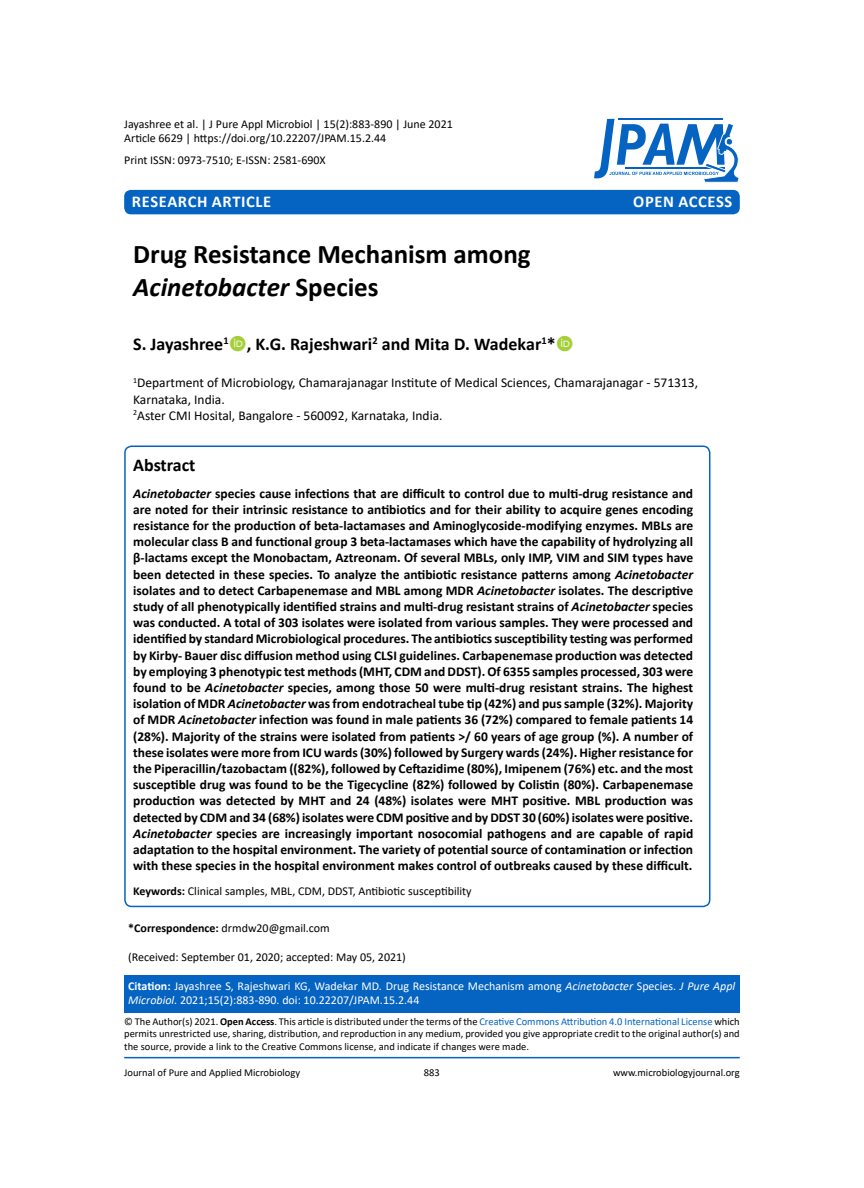
<style>
.page{position:relative;width:864px;height:1188px;background:#fff}
.page>*{position:absolute;margin:0;border:0;box-sizing:border-box;transform-origin:0 0}
.t1{font:700 27px/32.4px "Calibri";color:#000}
.t2{font:700 18px "Calibri";color:#000}
.t3{font:700 16.5px "Calibri";letter-spacing:.04em;color:#fff}
.t4{font:700 13.5px/16.2px "Calibri";color:#000;text-align:justify}
.t5{font:13.5px/16.2px "Calibri";color:#000}
.t6{font:12px/14.4px "Calibri";color:#000}
.t7{font:12px/14.4px "Calibri";color:#fff}
.t8{font:10.5px/12.6px "Calibri";color:#000;text-align:justify}
.s1{font-style:italic}
.s2{font-weight:700}
.s3{color:#0563c1}
</style>
<div class="page">
<div style="left:124px;top:975px;width:616px;height:37px;background:#0563c1"></div>
<hr style="left:124px;top:1057px;width:616px;height:1px;background:#0563c1">
<div style="left:124px;top:190px;width:616px;height:24px;background:#0563c1;border-radius:7px"></div>
<svg style="left:594px;top:119px;width:145px;height:64px"></svg>
<div style="left:124px;top:446px;width:586px;height:461px;border:2px solid #0563c1;border-radius:7px"></div>
<p class="t6" style="left:124px;top:116px;width:330px">Jayashree et al. | J Pure Appl Microbiol | 15(2):883-890 | June 2021<br>Article 6629 | https://doi.org/10.22207/JPAM.15.2.44</p>
<p class="t6" style="left:124px;top:152px;width:203px">Print ISSN: 0973-7510; E-ISSN: 2581-690X</p>
<p class="t3" style="left:132px;top:189px;width:141px">Research Article</p>
<p class="t3" style="left:633px;top:189px;width:84px">OPEN ACCESS</p>
<h1 class="t1" style="left:133px;top:238px;width:399px">Drug Resistance Mechanism among<br><span class="s1">Acinetobacter</span> Species</h1>
<h2 class="t2" style="left:133px;top:331px;width:424px">S. Jayashree<sup>1</sup> , K.G. Rajeshwari<sup>2</sup> and Mita D. Wadekar<sup>1</sup>*</h2>
<p class="t5" style="left:133px;top:375px;width:566px"><sup>1</sup>Department of Microbiology, Chamarajanagar Institute of Medical Sciences, Chamarajanagar - 571313,<br>Karnataka, India.<br><sup>2</sup>Aster CMI Hosital, Bangalore - 560092, Karnataka, India.</p>
<h2 class="t2" style="left:133px;top:452px;width:64px">Abstract</h2>
<p class="t4" style="left:133px;top:485px;width:562px"><span class="s1">Acinetobacter</span> species cause infections that are difficult to control due to multi-drug resistance and are noted for their intrinsic resistance to antibiotics and for their ability to acquire genes encoding resistance for the production of beta-lactamases and Aminoglycoside-modifying enzymes. MBLs are molecular class B and functional group 3 beta-lactamases which have the capability of hydrolyzing all β-lactams except the Monobactam, Aztreonam. Of several MBLs, only IMP, VIM and SIM types have been detected in these species. To analyze the antibiotic resistance patterns among <span class="s1">Acinetobacter </span>isolates and to detect Carbapenemase and MBL among MDR <span class="s1">Acinetobacter</span> isolates. The descriptive study of all phenotypically identified strains and multi-drug resistant strains of <span class="s1">Acinetobacter</span> species was conducted. A total of 303 isolates were isolated from various samples. They were processed and identified by standard Microbiological procedures. The antibiotics susceptibility testing was performed by Kirby- Bauer disc diffusion method using CLSI guidelines. Carbapenemase production was detected by employing 3 phenotypic test methods (MHT, CDM and DDST). Of 6355 samples processed, 303 were found to be <span class="s1">Acinetobacter</span> species, among those 50 were multi-drug resistant strains. The highest isolation of MDR <span class="s1">Acinetobacter</span> was from endotracheal tube tip (42%) and pus sample (32%). Majority of MDR <span class="s1">Acinetobacter</span> infection was found in male patients 36 (72%) compared to female patients 14 (28%). Majority of the strains were isolated from patients &gt;/ 60 years of age group (%). A number of these isolates were more from ICU wards (30%) followed by Surgery wards (24%). Higher resistance for the Piperacillin/tazobactam ((82%), followed by Ceftazidime (80%), Imipenem (76%) etc. and the most susceptible drug was found to be the Tigecycline (82%) followed by Colistin (80%). Carbapenemase production was detected by MHT and 24 (48%) isolates were MHT positive. MBL production was detected by CDM and 34 (68%) isolates were CDM positive and by DDST 30 (60%) isolates were positive.<br><span class="s1">Acinetobacter</span> species are increasingly important nosocomial pathogens and are capable of rapid adaptation to the hospital environment. The variety of potential source of contamination or infection with these species in the hospital environment makes control of outbreaks caused by these difficult.</p>
<p class="t6" style="left:133px;top:884px;width:340px"><span class="s2">Keywords:</span> Clinical samples, MBL, CDM, DDST, Antibiotic susceptibility</p>
<p class="t6" style="left:128px;top:921px;width:203px"><span class="s2">*Correspondence:</span> drmdw20@gmail.com</p>
<p class="t6" style="left:128px;top:949px;width:279px">(Received: September 01, 2020; accepted: May 05, 2021)</p>
<p class="t7" style="left:128px;top:978px;width:609px"><span class="s2">Citation:</span> Jayashree S, Rajeshwari KG, Wadekar MD. Drug Resistance Mechanism among <span class="s1">Acinetobacter</span> Species. <span class="s1">J Pure Appl<br>Microbiol.</span> 2021;15(2):883-890. doi: 10.22207/JPAM.15.2.44</p>
<p class="t8" style="left:124px;top:1015px;width:617px">© The Author(s) 2021. <span class="s2">Open Access</span>. This article is distributed under the terms of the <span class="s3">Creative Commons Attribution 4.0 International License</span> which permits unrestricted use, sharing, distribution, and reproduction in any medium, provided you give appropriate credit to the original author(s) and the source, provide a link to the Creative Commons license, and indicate if changes were made.</p>
<p class="t8" style="left:124px;top:1066px;width:177px">Journal of Pure and Applied Microbiology</p>
<p class="t8" style="left:424px;top:1066px;width:17px">883</p>
<p class="t8" style="left:613px;top:1066px;width:128px">www.microbiologyjournal.org</p>
</div>
